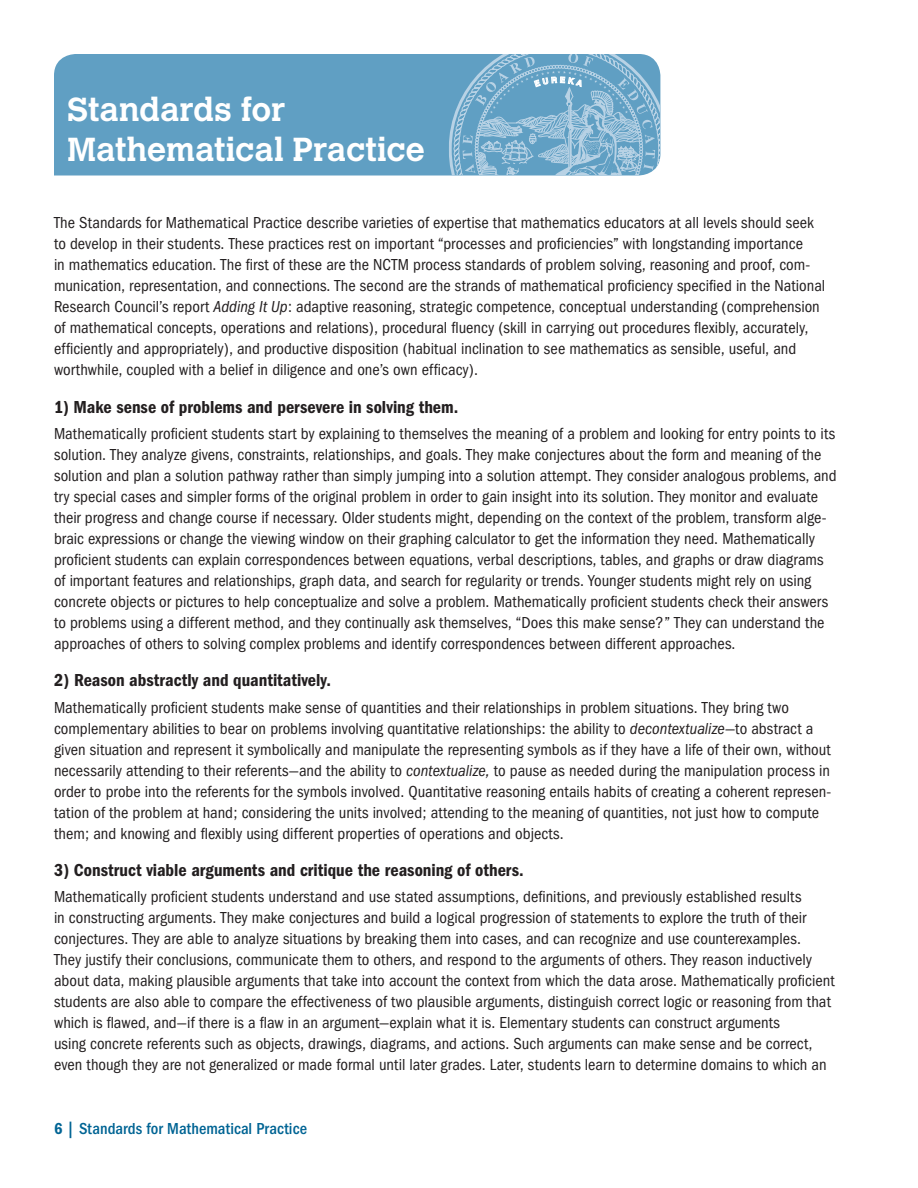
<style>
.page{position:relative;width:918px;height:1188px;background:#fff}
.page>*{position:absolute;margin:0;border:0;box-sizing:border-box;transform-origin:0 0}
.New_Main_Header{font:700 33px/39.6px "Calvert";color:#fff}
._2nd_Subheader{font:600 condensed 18px "Franklin Gothic";color:#231f20}
.Body_text{font:condensed 16.5px/21px "Franklin Gothic";color:#231f20}
.t1{font:500 condensed 16.5px "Franklin Gothic";letter-spacing:.005em;color:#006494}
.s1{font-style:italic}
.s2{font-weight:600}
</style>
<div class="page">
<div style="left:54px;top:54px;width:395px;height:122px;background:#609fc3"></div>
<svg style="left:449px;top:54px;width:211px;height:122px;background:#7cafcd"></svg>
<p class="New_Main_Header" style="left:68px;top:89px;width:359px">Standards for<br>Mathematical Practice</p>
<p class="Body_text" style="left:54px;top:213px;width:773px">The Standards for Mathematical Practice describe varieties of expertise that mathematics educators at all levels should seek to develop in their students. These practices rest on important “processes and proficiencies” with longstanding importance<br>in mathematics education. The first of these are the NCTM process standards of problem solving, reasoning and proof, com&shy;munication, representation, and connections. The second are the strands of mathematical proficiency specified in the National Research Council’s report <span class="s1">Adding It Up</span>: adaptive reasoning, strategic competence, conceptual understanding (comprehension of mathematical concepts, operations and relations), procedural fluency (skill in carrying out procedures flexibly, accurately, efficiently and appropriately), and productive disposition (habitual inclination to see mathematics as sensible, useful, and worthwhile, coupled with a belief in diligence and one’s own efficacy).</p>
<p class="_2nd_Subheader" style="left:54px;top:396px;width:406px">1) Make sense of problems and persevere in solving them.</p>
<p class="Body_text" style="left:54px;top:423px;width:784px">Mathematically proficient students start by explaining to themselves the meaning of a problem and looking for entry points to its solution. They analyze givens, constraints, relationships, and goals. They make conjectures about the form and meaning of the solution and plan a solution pathway rather than simply jumping into a solution attempt. They consider analogous problems, and try special cases and simpler forms of the original problem in order to gain insight into its solution. They monitor and evaluate their progress and change course if necessary. Older students might, depending on the context of the problem, transform alge&shy;braic expressions or change the viewing window on their graphing calculator to get the information they need. Mathematically proficient students can explain correspondences between equations, verbal descriptions, tables, and graphs or draw diagrams of important features and relationships, graph data, and search for regularity or trends. Younger students might rely on using concrete objects or pictures to help conceptualize and solve a problem. Mathematically proficient students check their answers to problems using a different method, and they continually ask themselves, “Does this make sense?” They can understand the approaches of others to solving complex problems and identify correspondences between different approaches.</p>
<p class="_2nd_Subheader" style="left:54px;top:670px;width:279px">2) Reason abstractly and quantitatively.</p>
<p class="Body_text" style="left:54px;top:697px;width:779px">Mathematically proficient students make sense of quantities and their relationships in problem situations. They bring two complementary abilities to bear on problems involving quantitative relationships: the ability to <span class="s1">decontextualize</span>—to abstract a given situation and represent it symbolically and manipulate the representing symbols as if they have a life of their own, without necessarily attending to their referents—and the ability to <span class="s1">contextualize,</span> to pause as needed during the manipulation process in order to probe into the referents for the symbols involved. Quantitative reasoning entails habits of creating a coherent represen&shy;tation of the problem at hand; considering the units involved; attending to the meaning of quantities, not just how to compute them; and knowing and flexibly using different properties of operations and objects.</p>
<p class="_2nd_Subheader" style="left:54px;top:860px;width:471px">3) Construct viable arguments and critique the reasoning of others.</p>
<p class="Body_text" style="left:54px;top:886px;width:782px">Mathematically proficient students understand and use stated assumptions, definitions, and previously established results<br>in constructing arguments. They make conjectures and build a logical progression of statements to explore the truth of their conjectures. They are able to analyze situations by breaking them into cases, and can recognize and use counterexamples.<br>They justify their conclusions, communicate them to others, and respond to the arguments of others. They reason inductively about data, making plausible arguments that take into account the context from which the data arose. Mathematically proficient students are also able to compare the effectiveness of two plausible arguments, distinguish correct logic or reasoning from that which is flawed, and—if there is a flaw in an argument—explain what it is. Elementary students can construct arguments<br>using concrete referents such as objects, drawings, diagrams, and actions. Such arguments can make sense and be correct, even though they are not generalized or made formal until later grades. Later, students learn to determine domains to which an</p>
<p class="t1" style="left:54px;top:1120px;width:254px"><span class="s2">6</span> | Standards for Mathematical Practice</p>
</div>
